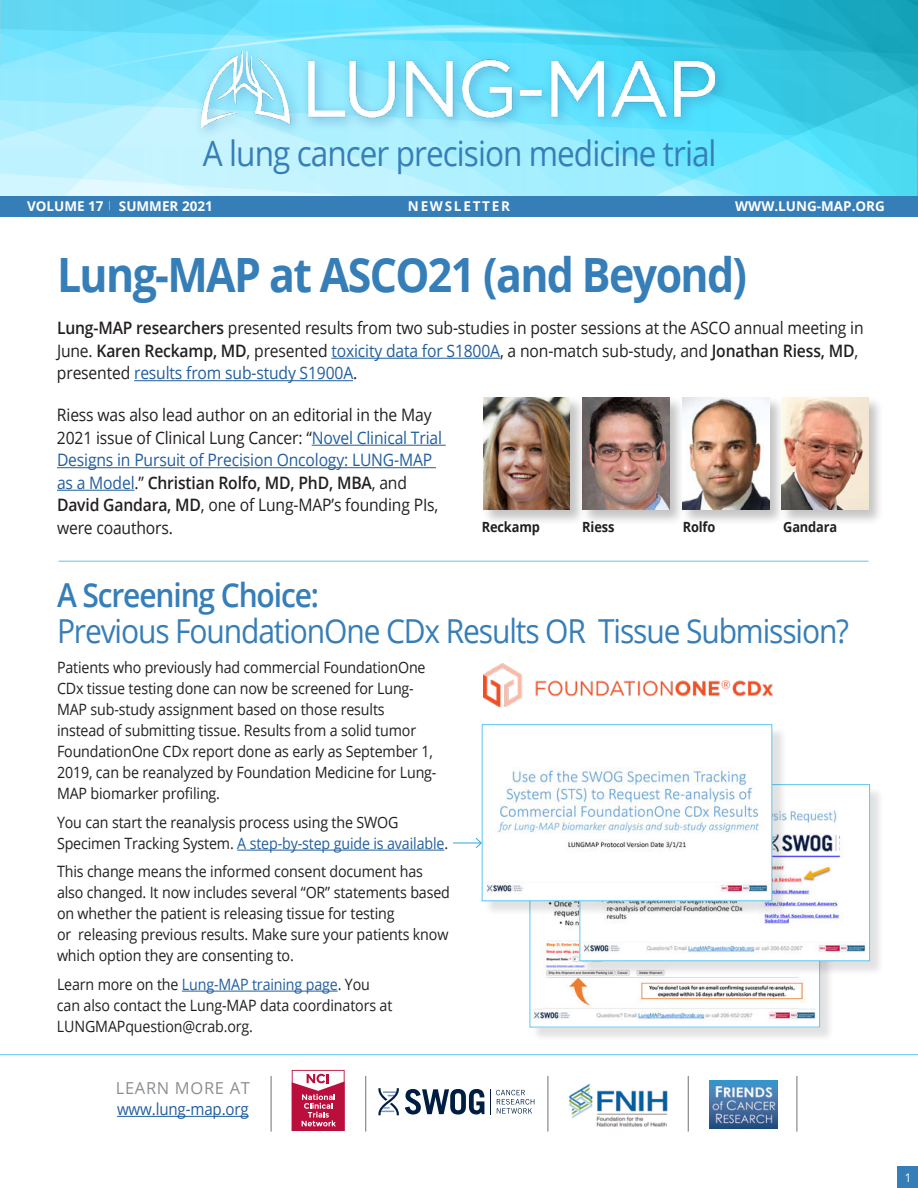
<style>
.page{position:relative;width:918px;height:1188px;background:#fff}
.page>*{position:absolute;margin:0;border:0;box-sizing:border-box;transform-origin:0 0}
.t1{font:700 47.25px "Open Sans";letter-spacing:-.04em;color:#367eb8;scale:.91 1}
.t2{font:34.8px "Open Sans";letter-spacing:-.03em;color:#367eb8;scale:.9 1}
.t3{font:33px "Open Sans";letter-spacing:-.04em;color:#367eb8;scale:.91 1}
.t4{font:600 33px "Open Sans";letter-spacing:-.04em;color:#367eb8;scale:.91 1}
.t5{font:17.1px/22.5px "Open Sans";letter-spacing:-.01em;color:#231f20;scale:.91 1}
.t6{font:16.5px "Open Sans";letter-spacing:-.01em;color:#215e9e;scale:.91 1}
.t7{font:16.5px "Open Sans";letter-spacing:.04em;color:#8b8f91}
.t8{font:15.6px/21px "Open Sans";letter-spacing:-.01em;color:#231f20;scale:.91 1}
.t9{font:700 14.1px "Open Sans";letter-spacing:-.01em;color:#231f20;scale:.91 1}
.t10{font:700 13.5px "Open Sans";color:#fff}
.t11{font:700 13.5px "Open Sans";letter-spacing:.13em;color:#fff}
.t12{font:11.85px "Open Sans";color:#fff}
.s1{font-weight:600}
.s2{color:#215e9e}
</style>
<div class="page">
<div style="left:897px;top:1167px;width:21px;height:21px;background:#367eb8"></div>
<hr style="left:331px;top:358px;width:169px;height:1px;background:#215e9e">
<hr style="left:134px;top:380px;width:219px;height:1px;background:#215e9e">
<hr style="left:312px;top:445px;width:134px;height:1px;background:#215e9e">
<hr style="left:57px;top:467px;width:379px;height:1px;background:#215e9e">
<hr style="left:57px;top:490px;width:77px;height:1px;background:#215e9e">
<hr style="left:237px;top:850px;width:207px;height:1px;background:#215e9e">
<hr style="left:182px;top:991px;width:156px;height:1px;background:#215e9e">
<svg style="left:0;top:0;width:918px;height:196px"></svg>
<svg style="left:0;top:13px;width:889px;height:71px"></svg>
<svg style="left:23px;top:16px;width:895px;height:70px"></svg>
<div style="left:0;top:196px;width:918px;height:21px;background:#367eb8"></div>
<hr style="left:117px;top:1116px;width:132px;height:1px;background:#215e9e">
<img style="left:710px;top:1080px;width:67px;height:49px">
<img style="left:569px;top:1084px;width:99px;height:43px">
<hr style="left:365px;top:1076px;width:1px;height:56px;background:#717073">
<hr style="left:797px;top:1076px;width:1px;height:56px;background:#717073">
<hr style="left:271px;top:1076px;width:1px;height:56px;background:#717073">
<hr style="left:548px;top:1076px;width:1px;height:56px;background:#717073">
<hr style="left:688px;top:1076px;width:1px;height:56px;background:#717073">
<svg style="left:292px;top:1070px;width:53px;height:61px"></svg>
<svg style="left:378px;top:1088px;width:21px;height:27px"></svg>
<svg style="left:405px;top:1089px;width:79px;height:26px"></svg>
<svg style="left:496px;top:1089px;width:38px;height:25px"></svg>
<hr style="left:0;top:1054px;width:918px;height:1px;background:#5bc7f2">
<div style="left:482px;top:396px;width:104px;height:130px;background:#231f20;opacity:.26"></div>
<img style="left:483px;top:397px;width:87px;height:113px">
<div style="left:581px;top:396px;width:104px;height:130px;background:#231f20;opacity:.26"></div>
<img style="left:582px;top:397px;width:88px;height:113px">
<div style="left:681px;top:396px;width:104px;height:130px;background:#231f20;opacity:.26"></div>
<img style="left:682px;top:397px;width:87px;height:113px">
<div style="left:780px;top:396px;width:104px;height:130px;background:#231f20;opacity:.26"></div>
<img style="left:782px;top:397px;width:86px;height:113px">
<hr style="left:59px;top:561px;width:810px;height:1px;background:#5bc7f2">
<div style="left:194px;top:45px;width:536px;height:95px;background:#367eb8;opacity:.51"></div>
<img style="left:201px;top:51px;width:513px;height:76px">
<svg style="left:453px;top:837px;width:29px;height:12px"></svg>
<img style="left:484px;top:663px;width:288px;height:43px">
<div style="left:532px;top:853px;width:303px;height:189px;background:#231f20;opacity:.13"></div>
<img style="left:532px;top:916px;width:286px;height:110px">
<div style="left:582px;top:787px;width:303px;height:189px;background:#231f20;opacity:.13"></div>
<img style="left:581px;top:787px;width:287px;height:172px">
<div style="left:579px;top:784px;width:291px;height:177px;border:1px solid #5bc7f2"></div>
<div style="left:484px;top:727px;width:303px;height:189px;background:#231f20;opacity:.13"></div>
<img style="left:484px;top:727px;width:286px;height:172px">
<div style="left:482px;top:724px;width:290px;height:177px;border:1px solid #5bc7f2"></div>
<h2 class="t2" style="left:203px;top:139px;width:572px">A lung cancer precision medicine trial</h2>
<p class="t10" style="left:27px;top:201px;width:187px">VOLUME 17 <sup>|</sup> SUMMER 2021</p>
<p class="t11" style="left:408px;top:201px;width:104px">NEWSLETTER</p>
<p class="t10" style="left:735px;top:201px;width:151px">WWW.LUNG-MAP.ORG</p>
<h1 class="t1" style="left:57px;top:256px;width:760px">Lung-MAP at ASCO21 (and Beyond)</h1>
<p class="t5" style="left:57px;top:319px;width:888px"><span class="s1">Lung-MAP researchers</span> presented results from two sub-studies in poster sessions at the ASCO annual meeting in<br>June. <span class="s1">Karen Reckamp, MD</span>, presented <span class="s2">toxicity data for S1800A</span>, a non-match sub-study, and <span class="s1">Jonathan Riess, MD</span>, presented <span class="s2">results from sub-study S1900A</span>.</p>
<p class="t5" style="left:57px;top:406px;width:425px">Riess was also lead author on an editorial in the May 2021 issue of Clinical Lung Cancer: “<span class="s2">Novel Clinical Trial Designs in Pursuit of Precision Oncology: LUNG-MAP as a Model</span>.” <span class="s1">Christian Rolfo, MD, PhD, MBA</span>, and <span class="s1">David Gandara, MD</span>, one of Lung-MAP’s founding PIs, were coauthors.</p>
<p class="t9" style="left:482px;top:521px;width:66px">Reckamp</p>
<p class="t9" style="left:582px;top:521px;width:37px">Riess</p>
<p class="t9" style="left:683px;top:521px;width:37px">Rolfo</p>
<p class="t9" style="left:783px;top:521px;width:61px">Gandara</p>
<h3 class="t4" style="left:57px;top:582px;width:290px">A Screening Choice:</h3>
<h3 class="t3" style="left:57px;top:618px;width:872px">Previous FoundationOne CDx Results OR Tissue Submission?</h3>
<p class="t8" style="left:57px;top:659px;width:419px">Patients who previously had commercial FoundationOne CDx tissue testing done can now be screened for Lung-MAP sub-study assignment based on those results instead of submitting tissue. Results from a solid tumor FoundationOne CDx report done as early as September 1, 2019, can be reanalyzed by Foundation Medicine for Lung-MAP biomarker profiling.</p>
<p class="t8" style="left:57px;top:813px;width:431px">You can start the reanalysis process using the SWOG<br>Specimen Tracking System. <span class="s2">A step-by-step guide is available</span>.</p>
<p class="t8" style="left:57px;top:863px;width:433px">This change means the informed consent document has also changed. It now includes several “OR” statements based on whether the patient is releasing tissue for testing<br>or releasing previous results. Make sure your patients know which option they are consenting to.</p>
<p class="t8" style="left:57px;top:975px;width:370px">Learn more on the <span class="s2">Lung-MAP training page</span>. You can also contact the Lung-MAP data coordinators at<br>LUNGMAPquestion@crab.org.</p>
<p class="t7" style="left:116px;top:1082px;width:136px">LEARN MORE AT</p>
<p class="t6" style="left:117px;top:1103px;width:146px">www.lung-map.org</p>
<p class="t12" style="left:905px;top:1172px;width:8px">1</p>
</div>
